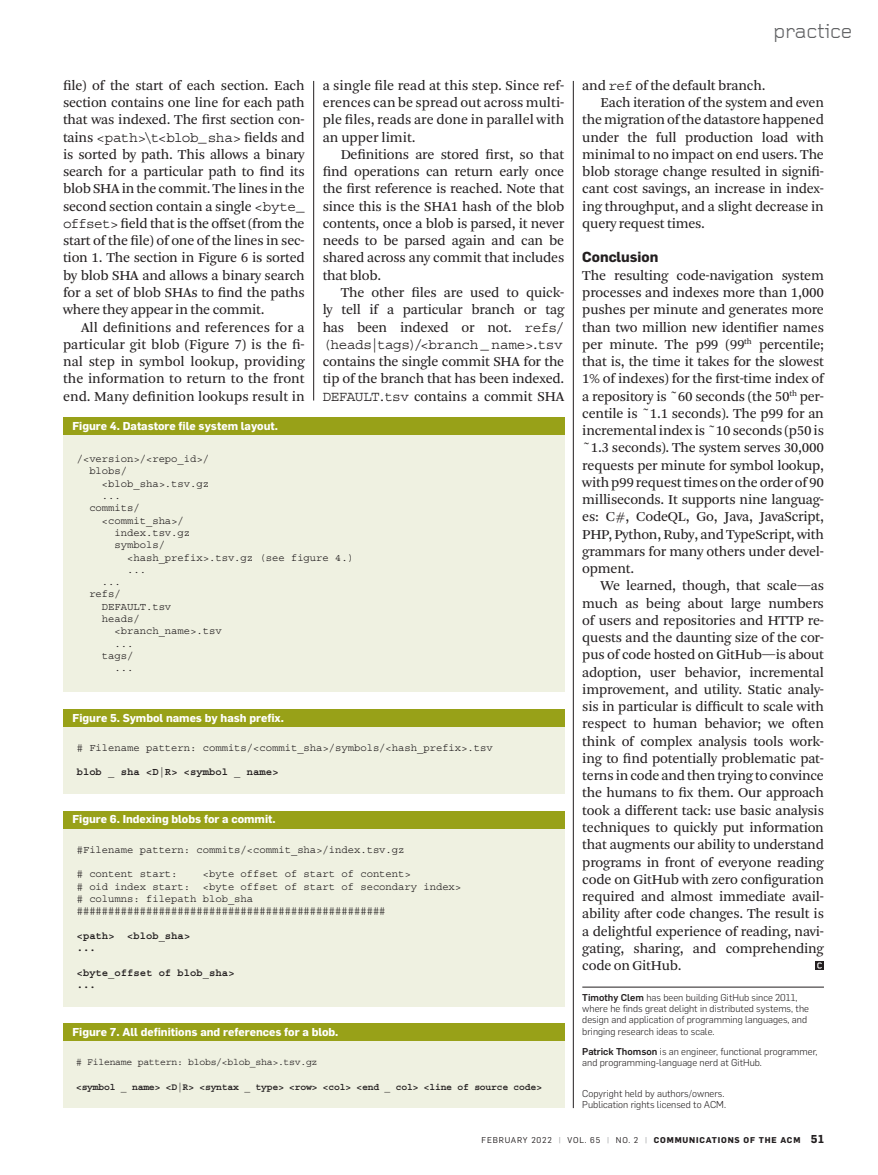
<style>
.page{position:relative;width:878px;height:1175px;background:#fff}
.page>*{position:absolute;margin:0;border:0;box-sizing:border-box;transform-origin:0 0}
.t1{font:21px "Foundry Gridnik";letter-spacing:-.015em;color:#636466}
.Text_justified{font:14.25px/17.2px "Arnhem Blond";letter-spacing:-.015em;color:#231f20;text-align:justify}
.Text_justified_endSt{font:14.25px/17.2px "Arnhem Blond";letter-spacing:-.015em;color:#231f20;text-align:justify}
.Text_justified_no_in{font:14.25px/17.2px "Arnhem Blond";letter-spacing:-.015em;color:#231f20;text-align:justify}
.Text_standard_subhea{font:700 14.25px "Flama";color:#231f20}
.Chart_Table_caption{font:700 11.25px "Flama";color:#fff}
.Chart_coordinate_val{font:10.5px "Courier Std";color:#231f20}
.Chart_coordinate_val-2{font:700 10.5px "Courier Std";color:#231f20}
.Text_bio_rule{font:300 9.75px/11.2px "Flama";color:#231f20}
.Text_bio_no_rule{font:300 9.75px/11.2px "Flama";color:#231f20}
.Chart_coordinate_val-3{font:700 9.75px "Courier Std";letter-spacing:-.025em;color:#231f20}
.Chart_coordinate_val-4{font:9.75px "Courier Std";letter-spacing:-.025em;color:#231f20}
.t2{font:8.25px "Flama";letter-spacing:.1em;color:#231f20}
.s1{font-family:"Courier Std"}
.s2{font-weight:500}
.s3{color:#949698}
.s4{font-weight:700}
.s5{font-weight:700;font-size:11.25px}
</style>
<div class="page">
<hr style="left:573px;top:81px;width:1px;height:1027px;background:#231f20">
<hr style="left:313px;top:81px;width:1px;height:319px;background:#231f20">
<hr style="left:582px;top:986px;width:242px;height:1px;background:#231f20">
<svg style="left:815px;top:961px;width:9px;height:9px"></svg>
<svg style="left:817px;top:962px;width:4px;height:6px"></svg>
<div style="left:63px;top:811px;width:501px;height:195px;background:#eff1e1"></div>
<div style="left:63px;top:811px;width:501px;height:17px;background:#98a118"></div>
<div style="left:63px;top:423px;width:501px;height:269px;background:#eff1e1"></div>
<div style="left:63px;top:418px;width:501px;height:17px;background:#98a118"></div>
<div style="left:63px;top:709px;width:501px;height:84px;background:#eff1e1"></div>
<div style="left:63px;top:709px;width:501px;height:17px;background:#98a118"></div>
<div style="left:63px;top:1023px;width:501px;height:85px;background:#eff1e1"></div>
<div style="left:63px;top:1023px;width:501px;height:17px;background:#98a118"></div>
<p class="Text_justified" style="left:63px;top:77px;width:244px">file) of the start of each section. Each section contains one line for each path that was indexed. The first section con&shy;tains <span class="s1">&lt;path&gt;\t&lt;blob_sha&gt;</span> fields and is sorted by path. This allows a binary search for a particular path to find its blob SHA in the commit. The lines in the second section contain a single <span class="s1">&lt;byte_ offset&gt;</span> field that is the offset (from the start of the file) of one of the lines in sec&shy;tion 1. The section in Figure 6 is sorted by blob SHA and allows a binary search for a set of blob SHAs to find the paths where they appear in the commit.</p>
<p class="Text_justified" style="left:63px;top:318px;width:243px;text-indent:18px">All definitions and references for a particular git blob (Figure 7) is the fi&shy;nal step in symbol lookup, providing the information to return to the front end. Many definition lookups result in</p>
<p class="Text_justified" style="left:322px;top:77px;width:243px">a single file read at this step. Since ref&shy;erences can be spread out across multi&shy;ple files, reads are done in parallel with an upper limit.</p>
<p class="Text_justified" style="left:322px;top:146px;width:243px;text-indent:18px">Definitions are stored first, so that find operations can return early once the first reference is reached. Note that since this is the SHA1 hash of the blob contents, once a blob is parsed, it never needs to be parsed again and can be shared across any commit that includes that blob.</p>
<p class="Text_justified" style="left:322px;top:284px;width:243px;text-align:left;text-indent:18px">The other files are used to quick&shy;ly tell if a particular branch or tag has been indexed or not. <span class="s1">refs/ (heads|tags)/&lt;branch _ name&gt;.tsv </span>contains the single commit SHA for the tip of the branch that has been indexed.<br><span class="s1">DEFAULT.tsv</span> contains a commit SHA</p>
<p class="Chart_Table_caption" style="left:72px;top:419px;width:207px">Figure 4. Datastore file system layout.</p>
<p class="Chart_coordinate_val" style="left:77px;top:453px;width:134px">/&lt;version&gt;/&lt;repo_id&gt;/</p>
<p class="Chart_coordinate_val" style="left:89px;top:465px;width:39px">blobs/</p>
<p class="Chart_coordinate_val" style="left:102px;top:478px;width:109px">&lt;blob_sha&gt;.tsv.gz</p>
<p class="Chart_coordinate_val" style="left:102px;top:490px;width:20px">...</p>
<p class="Chart_coordinate_val" style="left:89px;top:502px;width:52px">commits/</p>
<p class="Chart_coordinate_val" style="left:102px;top:514px;width:83px">&lt;commit_sha&gt;/</p>
<p class="Chart_coordinate_val" style="left:114px;top:527px;width:77px">index.tsv.gz</p>
<p class="Chart_coordinate_val" style="left:114px;top:539px;width:52px">symbols/</p>
<p class="Chart_coordinate_val" style="left:127px;top:551px;width:228px">&lt;hash_prefix&gt;.tsv.gz (see figure 4.)</p>
<p class="Chart_coordinate_val" style="left:127px;top:564px;width:20px">...</p>
<p class="Chart_coordinate_val" style="left:102px;top:576px;width:20px">...</p>
<p class="Chart_coordinate_val" style="left:89px;top:588px;width:33px">refs/</p>
<p class="Chart_coordinate_val" style="left:102px;top:601px;width:71px">DEFAULT.tsv</p>
<p class="Chart_coordinate_val" style="left:102px;top:613px;width:39px">heads/</p>
<p class="Chart_coordinate_val" style="left:114px;top:625px;width:109px">&lt;branch_name&gt;.tsv</p>
<p class="Chart_coordinate_val" style="left:114px;top:637px;width:20px">...</p>
<p class="Chart_coordinate_val" style="left:102px;top:650px;width:33px">tags/</p>
<p class="Chart_coordinate_val" style="left:114px;top:662px;width:20px">...</p>
<p class="Chart_Table_caption" style="left:73px;top:710px;width:213px">Figure 5. Symbol names by hash prefix.</p>
<p class="Chart_coordinate_val" style="left:77px;top:742px;width:417px"># Filename pattern: commits/&lt;commit_sha&gt;/symbols/&lt;hash_prefix&gt;.tsv</p>
<p class="Chart_coordinate_val-2" style="left:77px;top:766px;width:203px">blob _ sha &lt;D|R&gt; &lt;symbol _ name&gt;</p>
<p class="Chart_Table_caption" style="left:72px;top:812px;width:205px">Figure 6. Indexing blobs for a commit.</p>
<p class="Chart_coordinate_val" style="left:77px;top:843px;width:329px">#Filename pattern: commits/&lt;commit_sha&gt;/index.tsv.gz</p>
<p class="Chart_coordinate_val" style="left:77px;top:868px;width:102px"># content start:</p>
<p class="Chart_coordinate_val" style="left:203px;top:868px;width:209px">&lt;byte offset of start of content&gt;</p>
<p class="Chart_coordinate_val" style="left:77px;top:880px;width:386px"># oid index start: &lt;byte offset of start of secondary index&gt;</p>
<p class="Chart_coordinate_val" style="left:77px;top:893px;width:178px"># columns: filepath blob_sha</p>
<p class="Chart_coordinate_val" style="left:77px;top:905px;width:310px">#################################################</p>
<p class="Chart_coordinate_val-2" style="left:77px;top:930px;width:115px">&lt;path&gt; &lt;blob_sha&gt;</p>
<p class="Chart_coordinate_val-2" style="left:77px;top:942px;width:20px">...</p>
<p class="Chart_coordinate_val-2" style="left:77px;top:966px;width:159px">&lt;byte_offset of blob_sha&gt;</p>
<p class="Chart_coordinate_val-2" style="left:77px;top:979px;width:20px">...</p>
<p class="Chart_Table_caption" style="left:72px;top:1025px;width:267px">Figure 7. All definitions and references for a blob.</p>
<p class="Chart_coordinate_val-4" style="left:76px;top:1056px;width:243px"># Filename pattern: blobs/&lt;blob_sha&gt;.tsv.gz</p>
<p class="Chart_coordinate_val-3" style="left:76px;top:1081px;width:467px">&lt;symbol _ name&gt; &lt;D|R&gt; &lt;syntax _ type&gt; &lt;row&gt; &lt;col&gt; &lt;end _ col&gt; &lt;line of source code&gt;</p>
<h1 class="t1" style="left:773px;top:19px;width:81px">practice</h1>
<p class="Text_justified" style="left:582px;top:77px;width:185px">and <span class="s1">ref</span> of the default branch.</p>
<p class="Text_justified" style="left:582px;top:94px;width:243px;text-indent:18px">Each iteration of the system and even the migration of the datastore happened under the full production load with minimal to no impact on end users. The blob storage change resulted in signifi&shy;cant cost savings, an increase in index&shy;ing throughput, and a slight decrease in query request times.</p>
<p class="Text_standard_subhea" style="left:582px;top:249px;width:77px">Conclusion</p>
<p class="Text_justified_no_in" style="left:582px;top:267px;width:243px">The resulting code-navigation system processes and indexes more than 1,000 pushes per minute and generates more than two million new identifier names per minute. The p99 (99<sup>th</sup> percentile; that is, the time it takes for the slowest 1% of indexes) for the first-time index of a repository is ~60 seconds (the 50<sup>th</sup> per&shy;centile is ~1.1 seconds). The p99 for an incremental index is ~10 seconds (p50 is ~1.3 seconds). The system serves 30,000 requests per minute for symbol lookup, with p99 request times on the order of 90 milliseconds. It supports nine languag&shy;es: C#, CodeQL, Go, Java, JavaScript, PHP, Python, Ruby, and TypeScript, with grammars for many others under devel&shy;opment.</p>
<p class="Text_justified_endSt" style="left:582px;top:577px;width:243px;text-indent:18px">We learned, though, that scale—as much as being about large numbers of users and repositories and HTTP re&shy;quests and the daunting size of the cor&shy;pus of code hosted on GitHub—is about adoption, user behavior, incremental improvement, and utility. Static analy&shy;sis in particular is difficult to scale with respect to human behavior; we often think of complex analysis tools work&shy;ing to find potentially problematic pat&shy;terns in code and then trying to convince the humans to fix them. Our approach took a different tack: use basic analysis techniques to quickly put information that augments our ability to understand programs in front of everyone reading code on GitHub with zero configuration required and almost immediate avail&shy;ability after code changes. The result is a delightful experience of reading, navi&shy;gating, sharing, and comprehending code on GitHub.</p>
<p class="Text_bio_rule" style="left:582px;top:991px;width:228px"><span class="s2">Timothy Clem</span> has been building GitHub since 2011, where he finds great delight in distributed systems, the design and application of programming languages, and bringing research ideas to scale.</p>
<p class="Text_bio_no_rule" style="left:582px;top:1045px;width:237px"><span class="s2">Patrick Thomson</span> is an engineer, functional programmer, and programming-language nerd at GitHub.</p>
<p class="Text_bio_no_rule" style="left:582px;top:1087px;width:145px">Copyright held by authors/owners.<br>Publication rights licensed to ACM.</p>
<p class="t2" style="left:481px;top:1134px;width:344px">FEBRUARY 2022 <span class="s3">|</span> VOL. 65 <span class="s3">|</span> NO. 2 <span class="s3">|</span> <span class="s4">COMMUNICATIONS OF THE ACM</span> <span class="s5">51</span></p>
</div>
